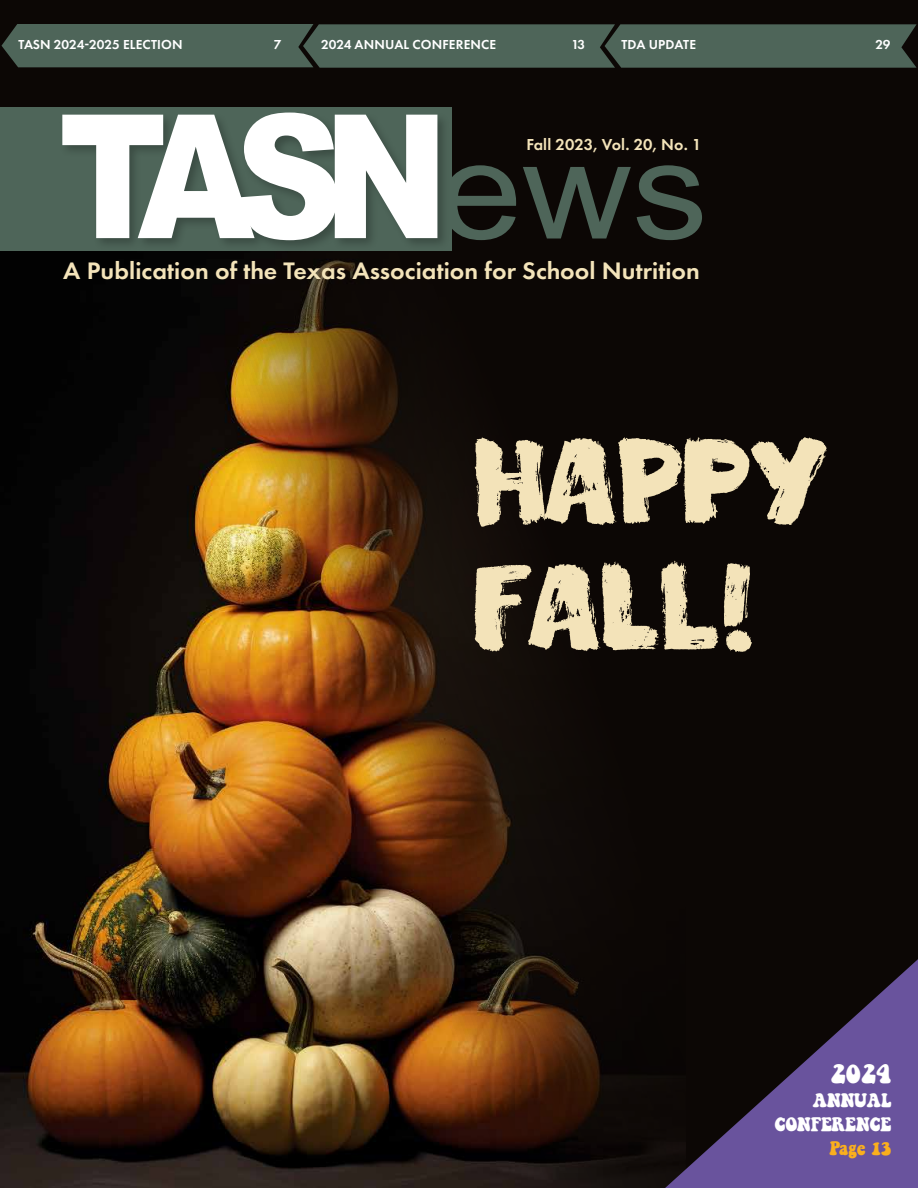
<style>
.page{position:relative;width:918px;height:1188px;background:#0c0705}
.page>*{position:absolute;margin:0;border:0;box-sizing:border-box;transform-origin:0 0}
.t1{font:900 172.5px "Arial";color:#fff;scale:.87 1}
.t2{font:138px "Arial";color:#4e6559;scale:1.1 1}
.t3{font:120px/126px "Painterman Brush";letter-spacing:.005em;color:#f3e3b9}
.t4{font:27px "Keepon Truckin";color:#fff}
.t5{font:600 24.75px "Futura PT";letter-spacing:.005em;color:#f4e4ba;scale:1.04 1}
.t6{font:18px/24px "Keepon Truckin";color:#fff;text-align:right}
.t7{font:18px "Keepon Truckin";color:#faaf1d}
.t8{font:600 16.5px "Futura PT";letter-spacing:.01em;color:#f4e4ba}
.t9{font:600 13.5px "Futura PT";letter-spacing:.01em;color:#fff}
</style>
<div class="page">
<img style="left:0;top:260px;width:638px;height:928px">
<div style="left:0;top:107px;width:452px;height:144px;background:#4e6559"></div>
<div style="left:59px;top:109px;width:391px;height:144px;background:#000;opacity:.25"></div>
<div style="left:2px;top:24px;width:915px;height:44px;background:#4e6559"></div>
<svg style="left:665px;top:959px;width:253px;height:229px"></svg>
<p class="t9" style="left:18px;top:36px;width:166px">TASN 2024-2025 ELECTION</p>
<p class="t9" style="left:274px;top:36px;width:9px">7</p>
<p class="t9" style="left:321px;top:36px;width:177px">2024 ANNUAL CONFERENCE</p>
<p class="t9" style="left:572px;top:36px;width:15px">13</p>
<p class="t9" style="left:622px;top:36px;width:76px">TDA UPDATE</p>
<p class="t9" style="left:875px;top:36px;width:17px">29</p>
<h1 class="t1" style="left:59px;top:51px;width:449px">TASN</h1>
<p class="t8" style="left:526px;top:134px;width:177px">Fall 2023, Vol. 20, No. 1</p>
<h2 class="t2" style="left:438px;top:100px;width:247px">ews</h2>
<h3 class="t5" style="left:63px;top:256px;width:614px">A Publication of the Texas Association for School Nutrition</h3>
<h3 class="t3" style="left:474px;top:416px;width:355px">HAPPY<br>FALL!</h3>
<h3 class="t4" style="left:831px;top:1056px;width:62px">2024</h3>
<h3 class="t6" style="left:775px;top:1088px;width:118px">ANNUAL<br>CONFERENCE</h3>
<h3 class="t7" style="left:829px;top:1137px;width:63px">Page 13</h3>
</div>
